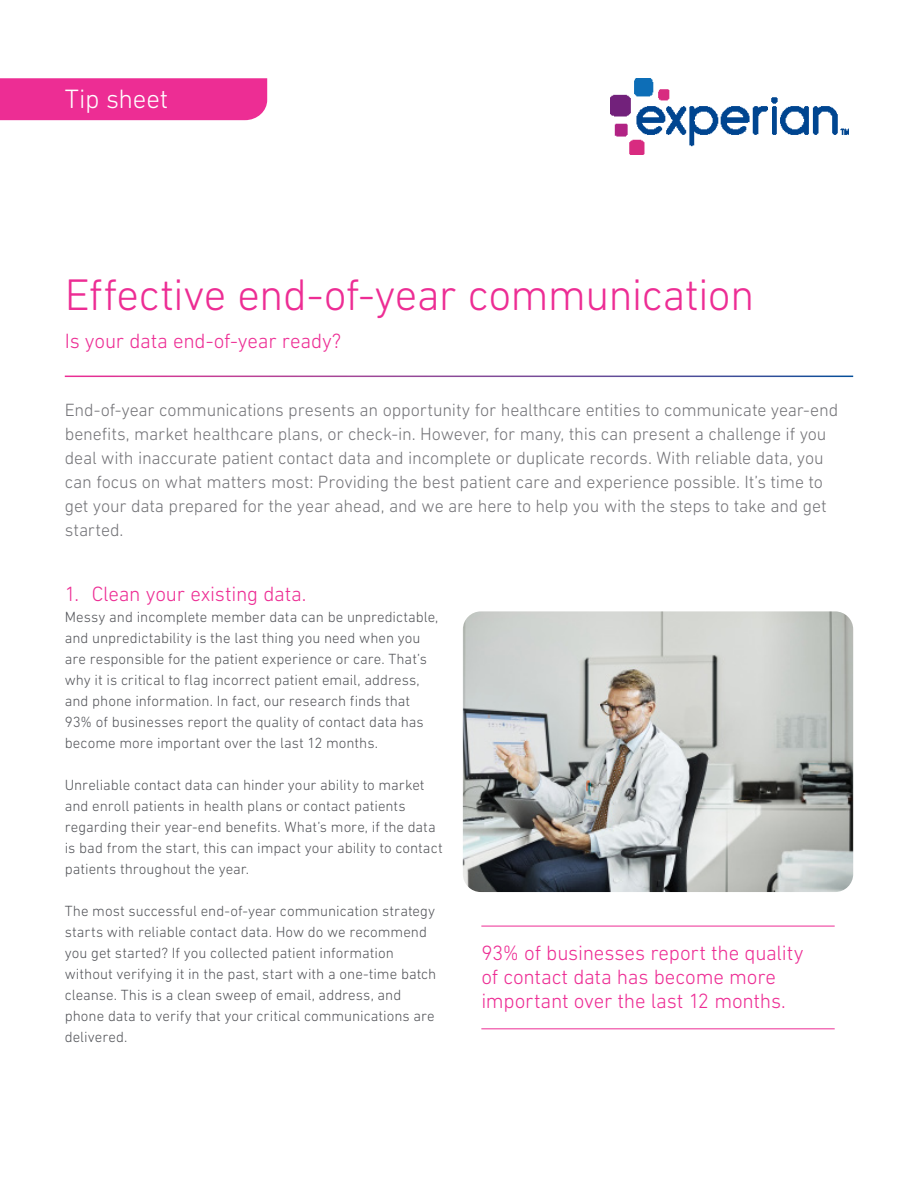
<style>
.page{position:relative;width:918px;height:1188px;background:#fff}
.page>*{position:absolute;margin:0;border:0;box-sizing:border-box;transform-origin:0 0}
.Title_heading_30_34{font:300 45px "DIN Next W1 G";letter-spacing:-.015em;color:#ed2d94}
.t1{font:300 27px "DIN Next W1 G";letter-spacing:-.01em;color:#fff}
.Quote_A_14_16{font:300 21px/24px "DIN Next W1 G";letter-spacing:-.01em;color:#ed2d94}
.Title_subheading_14{font:300 21px "DIN Next W1 G";letter-spacing:-.01em;color:#ed2d94}
.Introduction_12_16{font:300 18px/24px "DIN Next W1 G";letter-spacing:-.01em;color:#747478}
.Subhead_10_14{font:300 15px/21px "DIN Next W1 G";color:#54555a}
</style>
<div class="page">
<div style="left:0;top:78px;width:267px;height:42px;background:#ed2d94"></div>
<img style="left:611px;top:78px;width:237px;height:77px">
<img style="left:463px;top:611px;width:390px;height:281px">
<hr style="left:481px;top:926px;width:354px;height:1px;background:#ed2d94">
<hr style="left:481px;top:1028px;width:354px;height:1px;background:#ed2d94">
<p class="t1" style="left:65px;top:83px;width:105px">Tip sheet</p>
<p class="Title_heading_30_34" style="left:65px;top:269px;width:691px">Effective end-of-year communication</p>
<p class="Title_subheading_14" style="left:65px;top:329px;width:278px">Is your data end-of-year ready?</p>
<p class="Introduction_12_16" style="left:65px;top:398px;width:775px">End-of-year communications presents an opportunity for healthcare entities to communicate year-end benefits, market healthcare plans, or check-in. However, for many, this can present a challenge if you deal with inaccurate patient contact data and incomplete or duplicate records. With reliable data, you can focus on what matters most: Providing the best patient care and experience possible. It’s time to get your data prepared for the year ahead, and we are here to help you with the steps to take and get started.</p>
<p class="Quote_A_14_16" style="left:65px;top:581px;width:243px">1. Clean your existing data.</p>
<p class="Subhead_10_14" style="left:65px;top:606px;width:375px">Messy and incomplete member data can be unpredictable, and unpredictability is the last thing you need when you are responsible for the patient experience or care. That’s why it is critical to flag incorrect patient email, address, and phone information. In fact, our research finds that 93% of businesses report the quality of contact data has become more important over the last 12 months.</p>
<p class="Subhead_10_14" style="left:65px;top:774px;width:379px">Unreliable contact data can hinder your ability to market and enroll patients in health plans or contact patients regarding their year-end benefits. What’s more, if the data is bad from the start, this can impact your ability to contact patients throughout the year.</p>
<p class="Subhead_10_14" style="left:65px;top:900px;width:373px">The most successful end-of-year communication strategy starts with reliable contact data. How do we recommend you get started? If you collected patient information without verifying it in the past, start with a one-time batch cleanse. This is a clean sweep of email, address, and phone data to verify that your critical communications are delivered.</p>
<p class="Quote_A_14_16" style="left:481px;top:941px;width:324px">93% of businesses report the quality of contact data has become more important over the last 12 months.</p>
</div>
